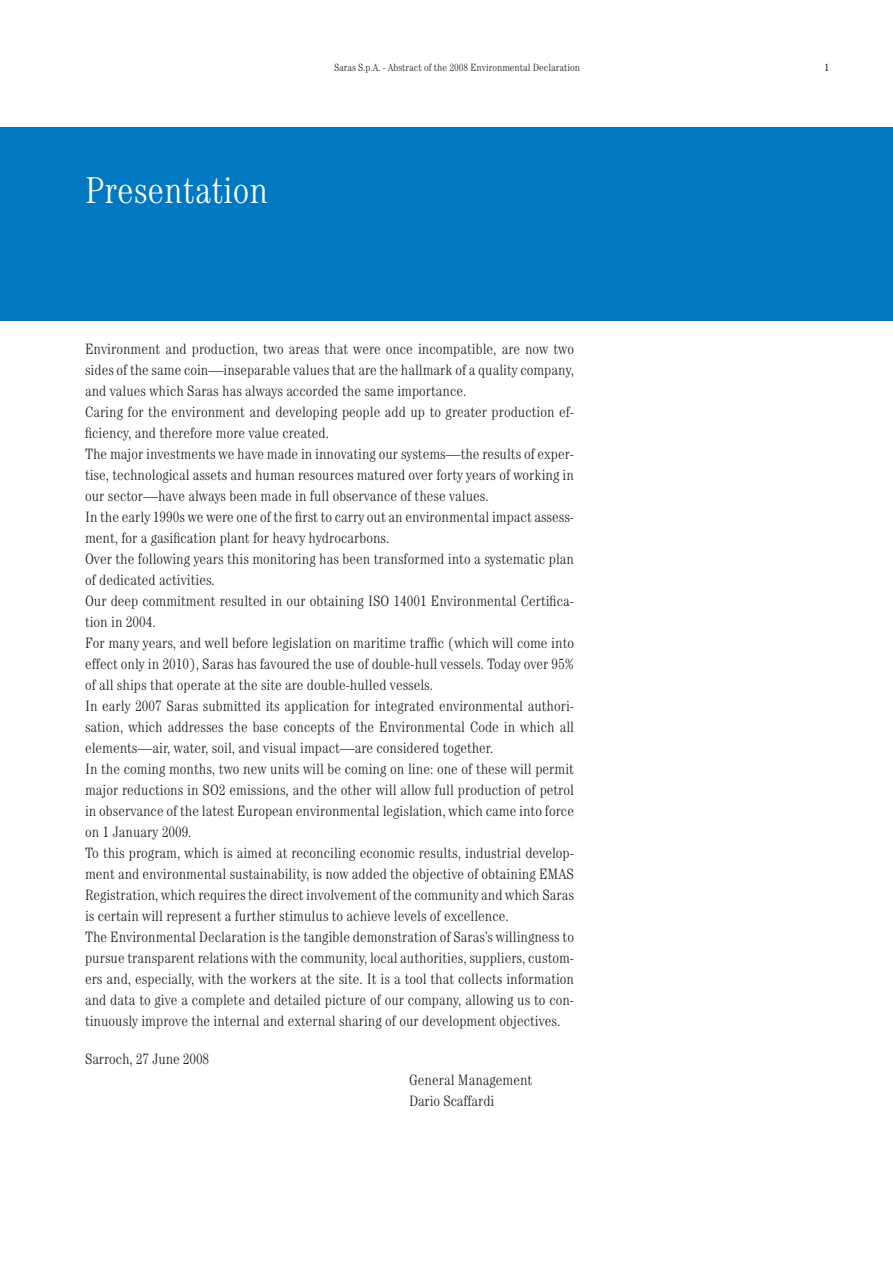
<style>
.page{position:relative;width:893px;height:1263px;background:#fff}
.page>*{position:absolute;margin:0;border:0;box-sizing:border-box;transform-origin:0 0}
.t1{font:300 condensed 37.5px "Century";color:#fff}
.t2{font:300 condensed 15px/21px "Century";color:#231f20}
.t3{font:300 condensed 10.5px "Century";color:#231f20}
.t4{font:condensed 10.5px "Century";color:#231f20}
</style>
<div class="page">
<div style="left:0;top:128px;width:893px;height:193px;background:#0079c2"></div>
<h1 class="t1" style="left:85px;top:169px;width:185px">Presentation</h1>
<p class="t3" style="left:334px;top:62px;width:247px">Saras S.p.A. - Abstract of the 2008 Environmental Declaration</p>
<p class="t4" style="left:824px;top:61px;width:6px">1</p>
<p class="t2" style="left:85px;top:338px;width:491px">Environment and production, two areas that were once incompatible, are now two sides of the same coin—inseparable values that are the hallmark of a quality company, and values which Saras has always accorded the same importance.<br>Caring for the environment and developing people add up to greater production ef&shy;ficiency, and therefore more value created.<br>The major investments we have made in innovating our systems—the results of exper&shy;tise, technological assets and human resources matured over forty years of working in our sector—have always been made in full observance of these values.<br>In the early 1990s we were one of the first to carry out an environmental impact assess&shy;ment, for a gasification plant for heavy hydrocarbons.<br>Over the following years this monitoring has been transformed into a systematic plan of dedicated activities.<br>Our deep commitment resulted in our obtaining ISO 14001 Environmental Certifica&shy;tion in 2004.<br>For many years, and well before legislation on maritime traffic (which will come into effect only in 2010), Saras has favoured the use of double-hull vessels. Today over 95% of all ships that operate at the site are double-hulled vessels.<br>In early 2007 Saras submitted its application for integrated environmental authori&shy;sation, which addresses the base concepts of the Environmental Code in which all elements—air, water, soil, and visual impact—are considered together.<br>In the coming months, two new units will be coming on line: one of these will permit major reductions in SO2 emissions, and the other will allow full production of petrol in observance of the latest European environmental legislation, which came into force on 1 January 2009.<br>To this program, which is aimed at reconciling economic results, industrial develop&shy;ment and environmental sustainability, is now added the objective of obtaining EMAS Registration, which requires the direct involvement of the community and which Saras is certain will represent a further stimulus to achieve levels of excellence.<br>The Environmental Declaration is the tangible demonstration of Saras’s willingness to pursue transparent relations with the community, local authorities, suppliers, custom&shy;ers and, especially, with the workers at the site. It is a tool that collects information and data to give a complete and detailed picture of our company, allowing us to con&shy;tinuously improve the internal and external sharing of our development objectives.</p>
<p class="t2" style="left:85px;top:1049px;width:126px">Sarroch, 27 June 2008</p>
<p class="t2" style="left:409px;top:1070px;width:125px">General Management<br>Dario Scaffardi</p>
</div>
